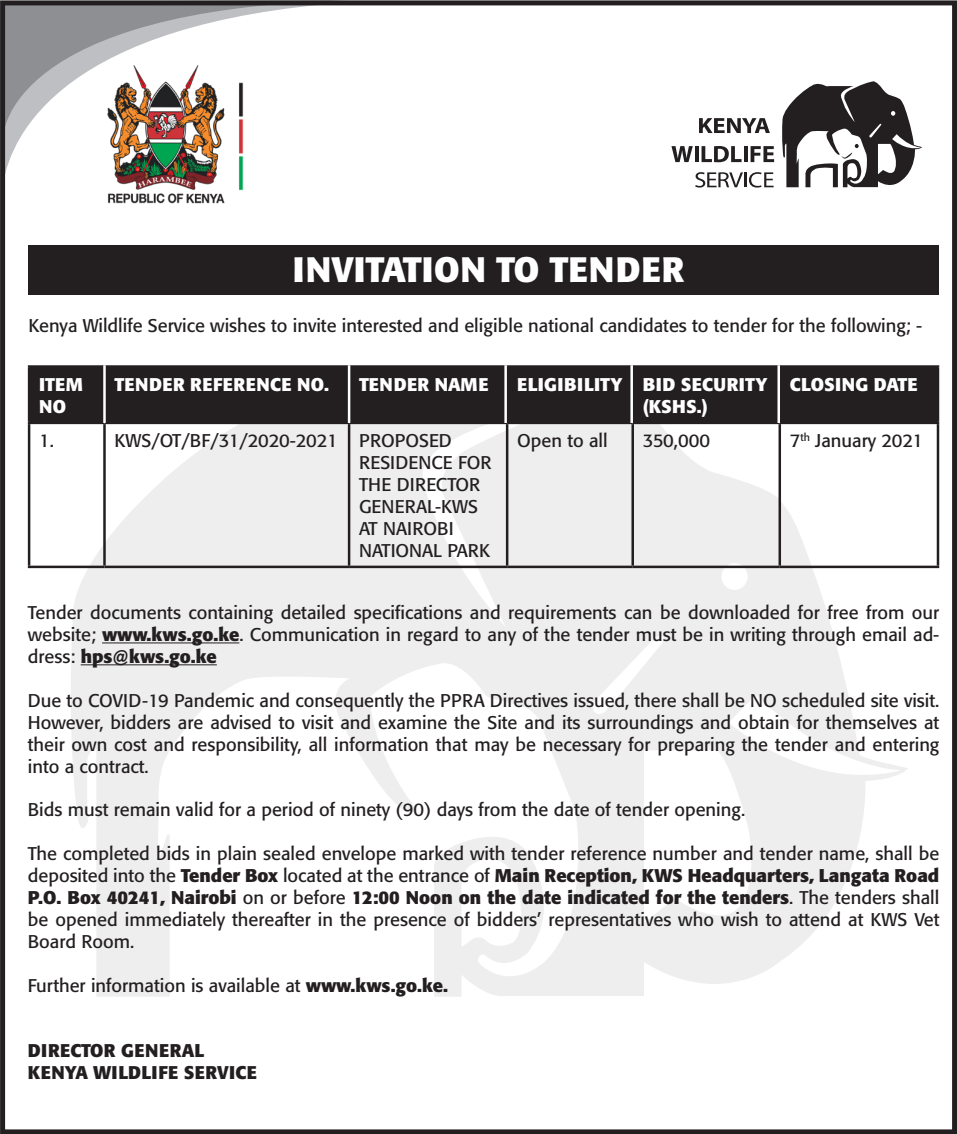
<style>
.page{position:relative;width:957px;height:1134px;background:#fff}
.page>*{position:absolute;margin:0;border:0;box-sizing:border-box;transform-origin:0 0}
.t1{font:700 35px "Formata";color:#fff}
.t2{font:18.25px/22px "Formata";color:#231f20;text-align:justify}
.t3{font:700 18.25px/22px "Formata";letter-spacing:.02em;color:#fff}
.t4{font:700 18.25px "Formata";letter-spacing:.02em;color:#231f20}
.t5{font:18.25px "Formata";letter-spacing:-.02em;color:#231f20}
.t6{font:700 18.25px "Formata";color:#fff}
.s1{font-weight:700}
</style>
<div class="page">
<img style="left:107px;top:183px;width:137px;height:21px">
<svg style="left:66px;top:424px;width:842px;height:573px;fill:#eeeeef"></svg>
<hr style="left:102px;top:642px;width:137px;height:1px;background:#231f20">
<hr style="left:81px;top:664px;width:136px;height:1px;background:#231f20">
<svg style="left:782px;top:81px;width:140px;height:107px"></svg>
<svg style="left:695px;top:172px;width:78px;height:16px"></svg>
<svg style="left:699px;top:118px;width:71px;height:15px"></svg>
<svg style="left:671px;top:146px;width:22px;height:16px"></svg>
<svg style="left:695px;top:146px;width:3px;height:16px"></svg>
<svg style="left:701px;top:146px;width:40px;height:16px"></svg>
<svg style="left:744px;top:146px;width:3px;height:16px"></svg>
<svg style="left:750px;top:146px;width:24px;height:16px"></svg>
<img style="left:6px;top:135px;width:238px;height:48px">
<svg style="left:6px;top:6px;width:301px;height:129px"></svg>
<div style="left:28px;top:246px;width:911px;height:49px;background:#231f20"></div>
<div style="left:0;top:0;width:957px;height:1134px;border:5px solid #231f20"></div>
<div style="left:30px;top:368px;width:906px;height:54px;background:#231f20"></div>
<hr style="left:28px;top:365px;width:76px;height:3px;background:#231f20">
<hr style="left:28px;top:368px;width:2px;height:54px;background:#231f20">
<hr style="left:104px;top:365px;width:245px;height:3px;background:#231f20">
<hr style="left:349px;top:365px;width:158px;height:3px;background:#231f20">
<hr style="left:507px;top:365px;width:126px;height:3px;background:#231f20">
<hr style="left:506px;top:368px;width:2px;height:54px;background:#231f20">
<hr style="left:633px;top:365px;width:147px;height:3px;background:#231f20">
<hr style="left:631px;top:368px;width:3px;height:54px;background:#231f20">
<hr style="left:780px;top:365px;width:159px;height:3px;background:#231f20">
<hr style="left:778px;top:368px;width:3px;height:54px;background:#231f20">
<hr style="left:936px;top:368px;width:3px;height:54px;background:#231f20">
<hr style="left:28px;top:422px;width:76px;height:2px;background:#231f20">
<hr style="left:28px;top:424px;width:2px;height:142px;background:#231f20">
<hr style="left:104px;top:422px;width:245px;height:2px;background:#231f20">
<hr style="left:103px;top:424px;width:3px;height:142px;background:#231f20">
<hr style="left:349px;top:422px;width:158px;height:2px;background:#231f20">
<hr style="left:348px;top:424px;width:2px;height:142px;background:#231f20">
<hr style="left:507px;top:422px;width:126px;height:2px;background:#231f20">
<hr style="left:506px;top:424px;width:2px;height:142px;background:#231f20">
<hr style="left:633px;top:422px;width:147px;height:2px;background:#231f20">
<hr style="left:631px;top:424px;width:3px;height:142px;background:#231f20">
<hr style="left:780px;top:422px;width:159px;height:2px;background:#231f20">
<hr style="left:778px;top:424px;width:3px;height:142px;background:#231f20">
<hr style="left:936px;top:424px;width:3px;height:142px;background:#231f20">
<hr style="left:28px;top:566px;width:76px;height:2px;background:#231f20">
<hr style="left:104px;top:566px;width:245px;height:2px;background:#231f20">
<hr style="left:349px;top:566px;width:158px;height:2px;background:#231f20">
<hr style="left:507px;top:566px;width:126px;height:2px;background:#231f20">
<hr style="left:633px;top:566px;width:147px;height:2px;background:#231f20">
<hr style="left:780px;top:566px;width:159px;height:2px;background:#231f20">
<hr style="left:103px;top:365px;width:3px;height:58px;background:#fff">
<hr style="left:348px;top:365px;width:2px;height:58px;background:#fff">
<hr style="left:504px;top:365px;width:3px;height:58px;background:#fff">
<hr style="left:630px;top:365px;width:3px;height:58px;background:#fff">
<hr style="left:777px;top:365px;width:3px;height:58px;background:#fff">
<p class="t1" style="left:293px;top:248px;width:393px">INVITATION TO TENDER</p>
<p class="t2" style="left:28px;top:315px;width:895px">Kenya Wildlife Service wishes to invite interested and eligible national candidates to tender for the following; -</p>
<p class="t3" style="left:39px;top:373px;width:45px">ITEM<br>NO</p>
<p class="t3" style="left:114px;top:373px;width:216px">TENDER REFERENCE NO.</p>
<p class="t3" style="left:359px;top:373px;width:131px">TENDER NAME</p>
<p class="t3" style="left:517px;top:373px;width:107px">ELIGIBILITY</p>
<p class="t3" style="left:643px;top:373px;width:126px">BID SECURITY (KSHS.)</p>
<p class="t6" style="left:790px;top:373px;width:129px">CLOSING DATE</p>
<p class="t2" style="left:39px;top:430px;width:16px">1.</p>
<p class="t5" style="left:114px;top:430px;width:225px">KWS/OT/BF/31/2020-2021</p>
<p class="t2" style="left:359px;top:430px;width:134px;text-align:left">PROPOSED<br>RESIDENCE FOR<br>THE DIRECTOR<br>GENERAL-KWS<br>AT NAIROBI</p>
<p class="t2" style="left:359px;top:539px;width:133px">NATIONAL PARK</p>
<p class="t2" style="left:517px;top:430px;width:92px">Open to all</p>
<p class="t2" style="left:643px;top:430px;width:69px">350,000</p>
<p class="t2" style="left:790px;top:430px;width:135px">7<sup>th</sup> January 2021</p>
<p class="t2" style="left:28px;top:602px;width:913px">Tender documents containing detailed specifications and requirements can be downloaded for free from our website; <span class="s1">www.kws.go.ke</span>. Communication in regard to any of the tender must be in writing through email ad&shy;dress: <span class="s1">hps@kws.go.ke</span></p>
<p class="t2" style="left:28px;top:689px;width:913px">Due to COVID-19 Pandemic and consequently the PPRA Directives issued, there shall be NO scheduled site visit.<br>However, bidders are advised to visit and examine the Site and its surroundings and obtain for themselves at their own cost and responsibility, all information that may be necessary for preparing the tender and entering into a contract.</p>
<p class="t2" style="left:28px;top:799px;width:719px">Bids must remain valid for a period of ninety (90) days from the date of tender opening.</p>
<p class="t2" style="left:28px;top:843px;width:913px">The completed bids in plain sealed envelope marked with tender reference number and tender name, shall be deposited into the <span class="s1">Tender Box</span> located at the entrance of <span class="s1">Main Reception, KWS Headquarters, Langata Road P.O. Box 40241, Nairobi</span> on or before <span class="s1">12:00 Noon on the date indicated for the tenders</span>. The tenders shall be opened immediately thereafter in the presence of bidders’ representatives who wish to attend at KWS Vet Board Room.</p>
<p class="t2" style="left:28px;top:974px;width:422px">Further information is available at <span class="s1">www.kws.go.ke.</span></p>
<p class="t4" style="left:28px;top:1039px;width:178px">DIRECTOR GENERAL</p>
<p class="t4" style="left:28px;top:1061px;width:231px">KENYA WILDLIFE SERVICE</p>
</div>
